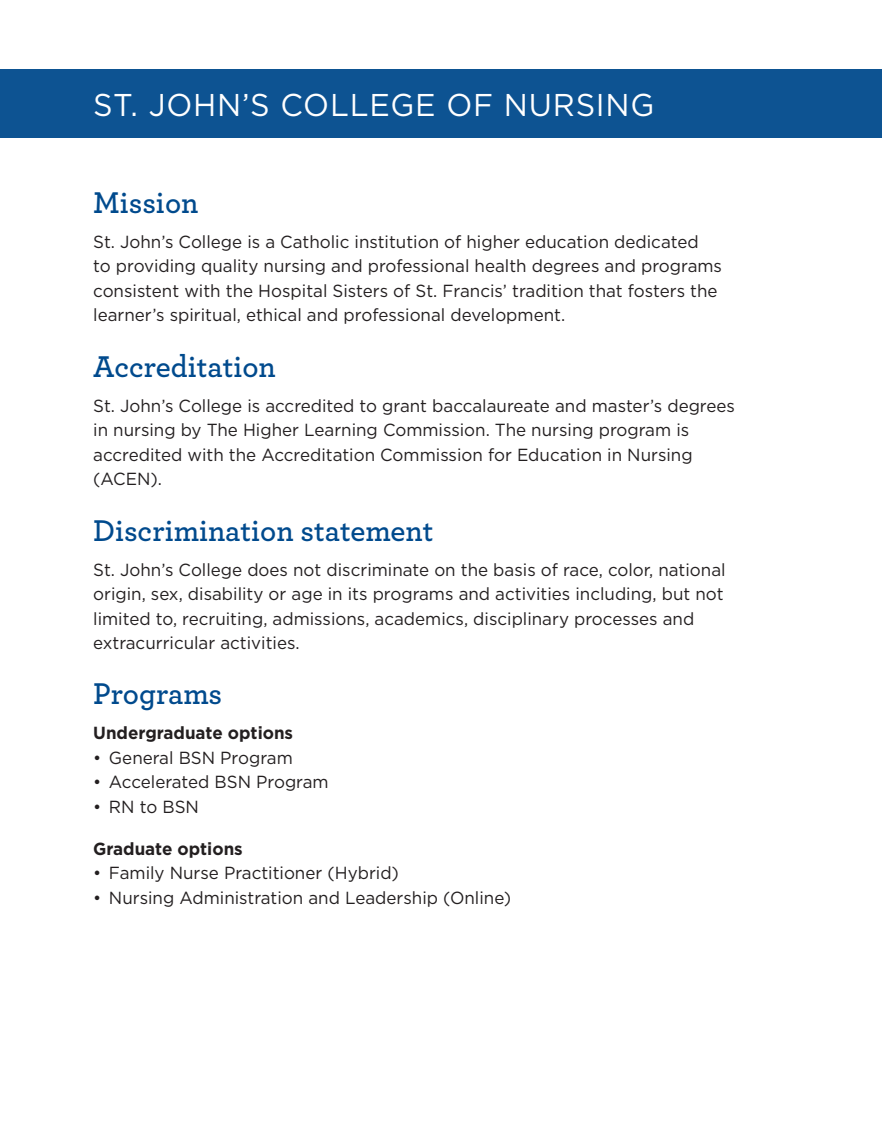
<style>
.page{position:relative;width:882px;height:1134px;background:#fff}
.page>*{position:absolute;margin:0;border:0;box-sizing:border-box;transform-origin:0 0}
.t1{font:600 31.5px "Archer";color:#004a8d}
.t2{font:31.5px "Gotham";letter-spacing:.025em;color:#fff}
.t3{font:17.5px/24.5px "Gotham";color:#231f20}
.t4{font:700 17.5px "Gotham";color:#231f20}
</style>
<div class="page">
<div style="left:0;top:69px;width:882px;height:69px;background:#0d5392"></div>
<p class="t2" style="left:93px;top:85px;width:563px">ST. JOHN’S COLLEGE OF NURSING</p>
<p class="t1" style="left:93px;top:179px;width:107px">Mission</p>
<p class="t3" style="left:93px;top:229px;width:607px">St. John’s College is a Catholic institution of higher education dedicated</p>
<p class="t3" style="left:93px;top:254px;width:630px">to providing quality nursing and professional health degrees and programs consistent with the Hospital Sisters of St. Francis’ tradition that fosters the learner’s spiritual, ethical and professional development.</p>
<p class="t1" style="left:93px;top:343px;width:184px">Accreditation</p>
<p class="t3" style="left:93px;top:393px;width:643px">St. John’s College is accredited to grant baccalaureate and master’s degrees</p>
<p class="t3" style="left:93px;top:417px;width:598px">in nursing by The Higher Learning Commission. The nursing program is</p>
<p class="t3" style="left:93px;top:442px;width:601px">accredited with the Accreditation Commission for Education in Nursing (ACEN).</p>
<p class="t1" style="left:93px;top:506px;width:342px">Discrimination statement</p>
<p class="t3" style="left:93px;top:557px;width:634px;text-align:justify">St. John’s College does not discriminate on the basis of race, color, national origin, sex, disability or age in its programs and activities including, but not limited to, recruiting, admissions, academics, disciplinary processes and</p>
<p class="t3" style="left:93px;top:630px;width:208px">extracurricular activities.</p>
<p class="t1" style="left:93px;top:670px;width:130px">Programs</p>
<p class="t4" style="left:93px;top:722px;width:201px">Undergraduate options</p>
<p class="t3" style="left:93px;top:745px;width:201px">• General BSN Program</p>
<p class="t3" style="left:93px;top:770px;width:237px">• Accelerated BSN Program</p>
<p class="t3" style="left:93px;top:794px;width:107px">• RN to BSN</p>
<p class="t4" style="left:93px;top:837px;width:151px">Graduate options</p>
<p class="t3" style="left:93px;top:861px;width:307px">• Family Nurse Practitioner (Hybrid)</p>
<p class="t3" style="left:93px;top:885px;width:420px">• Nursing Administration and Leadership (Online)</p>
</div>
